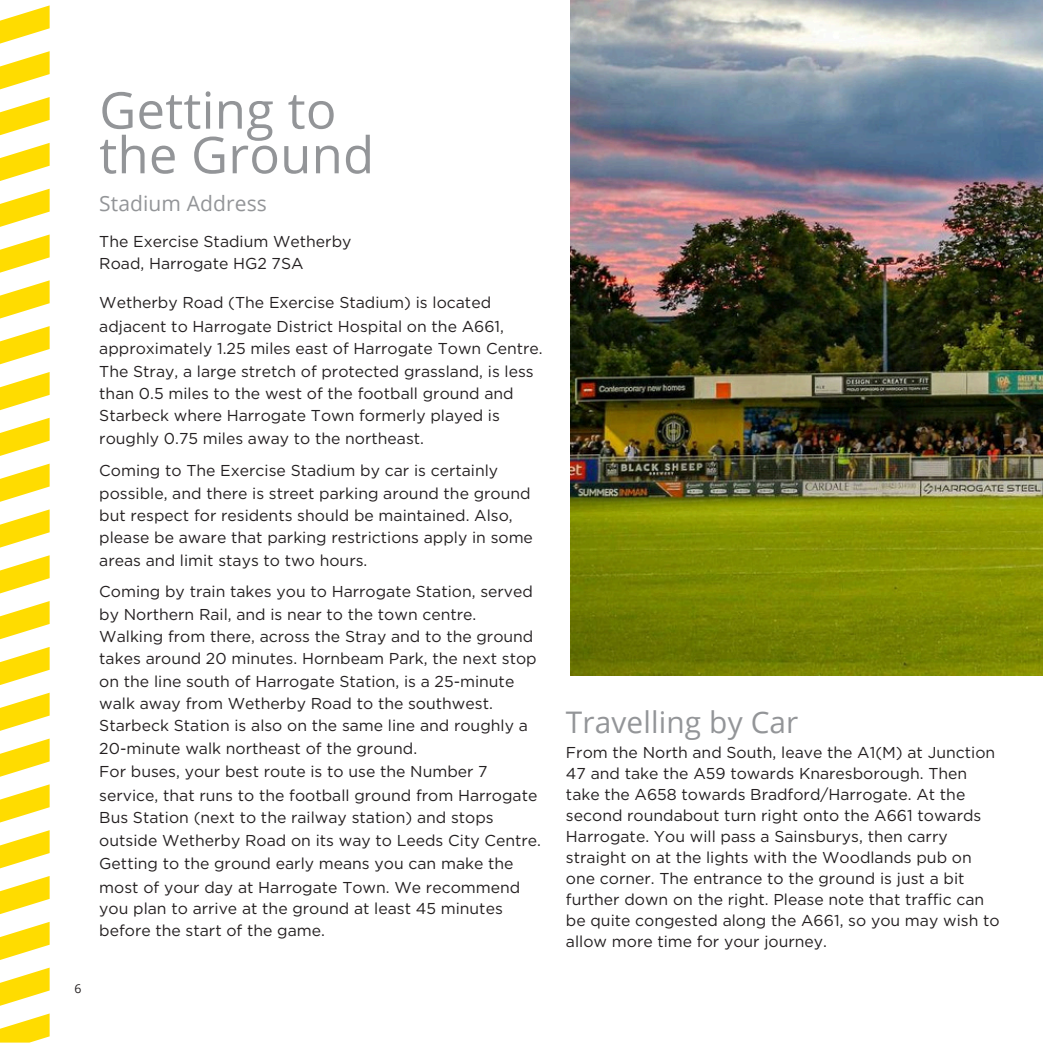
<style>
.page{position:relative;width:1043px;height:1043px;background:#fff}
.page>*{position:absolute;margin:0;border:0;box-sizing:border-box;transform-origin:0 0}
.t1{font:50.75px/44.6px "Open Sans";letter-spacing:.005em;color:#939598}
.t2{font:29.75px "Open Sans";letter-spacing:.005em;color:#939598}
.t3{font:21px "Open Sans";letter-spacing:.005em;color:#939598}
.t4{font:15.75px/22.8px "Gotham";color:#231f20}
.t5{font:12.25px "Open Sans";color:#231f20}
</style>
<div class="page">
<svg style="left:0;top:5px;width:50px;height:39px"></svg>
<svg style="left:0;top:51px;width:50px;height:38px"></svg>
<svg style="left:0;top:97px;width:50px;height:38px"></svg>
<svg style="left:0;top:143px;width:50px;height:38px"></svg>
<svg style="left:0;top:189px;width:50px;height:38px"></svg>
<svg style="left:0;top:234px;width:50px;height:38px"></svg>
<svg style="left:0;top:280px;width:50px;height:38px"></svg>
<svg style="left:0;top:326px;width:50px;height:38px"></svg>
<svg style="left:0;top:372px;width:50px;height:38px"></svg>
<svg style="left:0;top:417px;width:50px;height:39px"></svg>
<svg style="left:0;top:463px;width:50px;height:38px"></svg>
<svg style="left:0;top:509px;width:50px;height:38px"></svg>
<svg style="left:0;top:555px;width:50px;height:38px"></svg>
<svg style="left:0;top:601px;width:50px;height:38px"></svg>
<svg style="left:0;top:647px;width:50px;height:38px"></svg>
<svg style="left:0;top:692px;width:50px;height:38px"></svg>
<svg style="left:0;top:738px;width:50px;height:38px"></svg>
<svg style="left:0;top:784px;width:50px;height:38px"></svg>
<svg style="left:0;top:830px;width:50px;height:38px"></svg>
<svg style="left:0;top:876px;width:50px;height:37px"></svg>
<svg style="left:0;top:921px;width:50px;height:38px"></svg>
<svg style="left:0;top:967px;width:50px;height:38px"></svg>
<svg style="left:0;top:1013px;width:50px;height:29px"></svg>
<img style="left:570px;top:0;width:471px;height:674px">
<h1 class="t5" style="left:74px;top:979px;width:8px">6</h1>
<h1 class="t1" style="left:99px;top:87px;width:276px">Getting to the Ground</h1>
<h1 class="t3" style="left:99px;top:189px;width:169px">Stadium Address</h1>
<h1 class="t4" style="left:99px;top:230px;width:253px">The Exercise Stadium Wetherby<br>Road, Harrogate HG2 7SA</h1>
<h1 class="t4" style="left:99px;top:291px;width:445px">Wetherby Road (The Exercise Stadium) is located adjacent to Harrogate District Hospital on the A661, approximately 1.25 miles east of Harrogate Town Centre.<br>The Stray, a large stretch of protected grassland, is less than 0.5 miles to the west of the football ground and Starbeck where Harrogate Town formerly played is roughly 0.75 miles away to the northeast.</h1>
<h1 class="t4" style="left:99px;top:459px;width:435px">Coming to The Exercise Stadium by car is certainly possible, and there is street parking around the ground but respect for residents should be maintained. Also, please be aware that parking restrictions apply in some areas and limit stays to two hours.</h1>
<h1 class="t4" style="left:99px;top:580px;width:443px">Coming by train takes you to Harrogate Station, served by Northern Rail, and is near to the town centre.<br>Walking from there, across the Stray and to the ground takes around 20 minutes. Hornbeam Park, the next stop on the line south of Harrogate Station, is a 25-minute walk away from Wetherby Road to the southwest.<br>Starbeck Station is also on the same line and roughly a 20-minute walk northeast of the ground.<br>For buses, your best route is to use the Number 7 service, that runs to the football ground from Harrogate Bus Station (next to the railway station) and stops outside Wetherby Road on its way to Leeds City Centre.<br>Getting to the ground early means you can make the most of your day at Harrogate Town. We recommend</h1>
<p class="t4" style="left:99px;top:896px;width:405px">you plan to arrive at the ground at least 45 minutes before the start of the game.</p>
<p class="t2" style="left:566px;top:701px;width:234px">Travelling by Car</p>
<p class="t4" style="left:566px;top:741px;width:435px;line-height:21px">From the North and South, leave the A1(M) at Junction 47 and take the A59 towards Knaresborough. Then take the A658 towards Bradford/Harrogate. At the second roundabout turn right onto the A661 towards Harrogate. You will pass a Sainsburys, then carry straight on at the lights with the Woodlands pub on one corner. The entrance to the ground is just a bit further down on the right. Please note that traffic can be quite congested along the A661, so you may wish to allow more time for your journey.</p>
</div>
